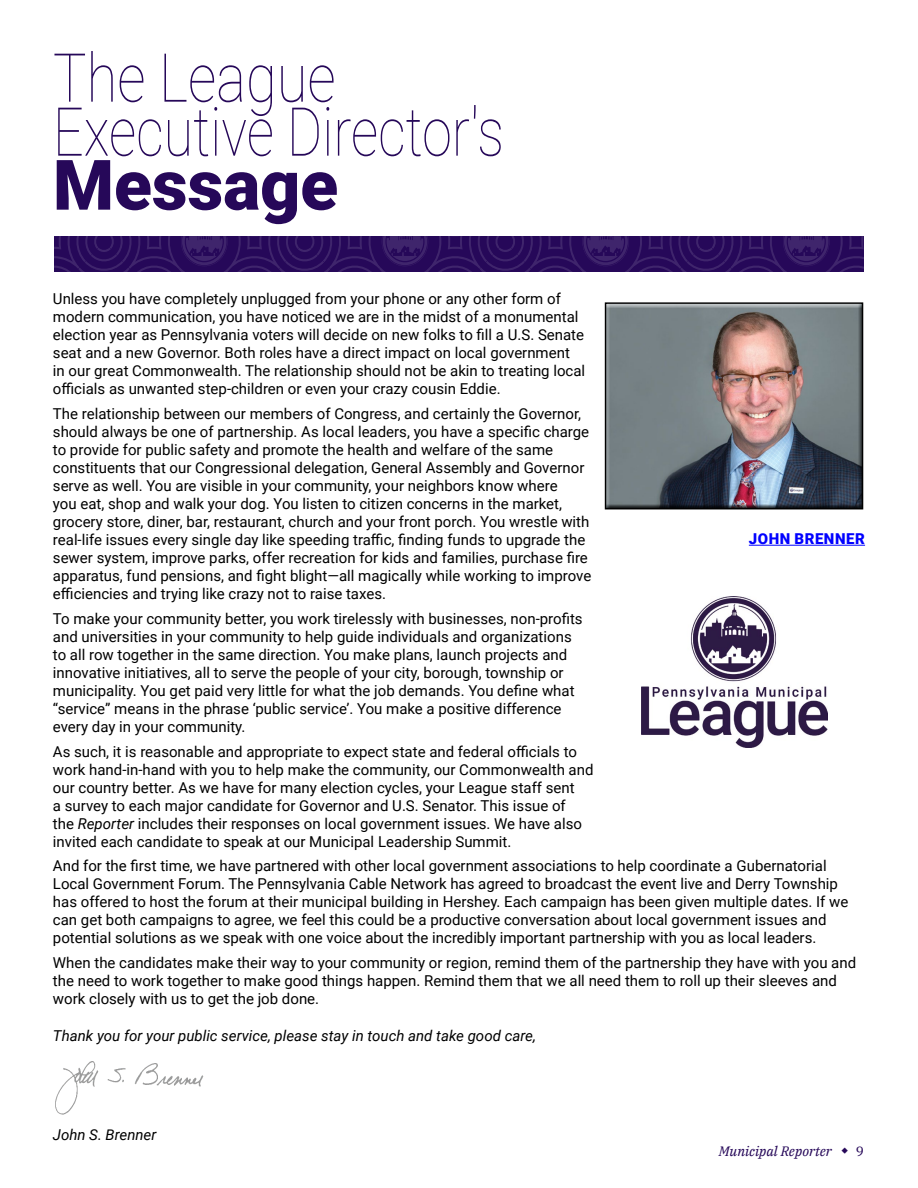
<style>
.page{position:relative;width:918px;height:1188px;background:#fff}
.page>*{position:absolute;margin:0;border:0;box-sizing:border-box;transform-origin:0 0}
.t1{font:900 69.6px "Roboto";color:#260859}
.t2{font:100 67.5px/54px "Roboto";color:#260859;scale:.83 1}
.t3{font:15px/18px "Roboto";color:#000}
.t4{font:italic 15px "Roboto";color:#000}
.t5{font:900 15px "Roboto";letter-spacing:.035em;color:#00f}
.t6{font:italic 13.5px "IBM Plex Serif";color:#260859}
.t7{font:13.5px "IBM Plex Serif";color:#260859}
.s1{font-style:italic}
</style>
<div class="page">
<svg style="left:54px;top:236px;width:810px;height:35px;background:#2d105e"></svg>
<div style="left:606px;top:303px;width:257px;height:206px;background:#000;opacity:.75"></div>
<div style="left:605px;top:302px;width:258px;height:207px;border:1px solid #000"></div>
<hr style="left:749px;top:545px;width:116px;height:1px;background:#00f">
<img style="left:641px;top:596px;width:186px;height:152px">
<img style="left:55px;top:1061px;width:149px;height:53px">
<h2 class="t2" style="left:53px;top:48px;width:545px">The League<br>Executive Director's</h2>
<h1 class="t1" style="left:53px;top:136px;width:287px">Message</h1>
<p class="t3" style="left:53px;top:289px;width:534px">Unless you have completely unplugged from your phone or any other form of modern communication, you have noticed we are in the midst of a monumental election year as Pennsylvania voters will decide on new folks to fill a U.S. Senate seat and a new Governor. Both roles have a direct impact on local government in our great Commonwealth. The relationship should not be akin to treating local officials as unwanted step-children or even your crazy cousin Eddie.</p>
<p class="t3" style="left:53px;top:404px;width:540px">The relationship between our members of Congress, and certainly the Governor, should always be one of partnership. As local leaders, you have a specific charge to provide for public safety and promote the health and welfare of the same constituents that our Congressional delegation, General Assembly and Governor serve as well. You are visible in your community, your neighbors know where<br>you eat, shop and walk your dog. You listen to citizen concerns in the market, grocery store, diner, bar, restaurant, church and your front porch. You wrestle with real-life issues every single day like speeding traffic, finding funds to upgrade the sewer system, improve parks, offer recreation for kids and families, purchase fire apparatus, fund pensions, and fight blight—all magically while working to improve efficiencies and trying like crazy not to raise taxes.</p>
<p class="t3" style="left:53px;top:609px;width:531px">To make your community better, you work tirelessly with businesses, non-profits and universities in your community to help guide individuals and organizations to all row together in the same direction. You make plans, launch projects and innovative initiatives, all to serve the people of your city, borough, township or municipality. You get paid very little for what the job demands. You define what “service” means in the phrase ‘public service’. You make a positive difference every day in your community.</p>
<p class="t3" style="left:53px;top:742px;width:542px">As such, it is reasonable and appropriate to expect state and federal officials to work hand-in-hand with you to help make the community, our Commonwealth and our country better. As we have for many election cycles, your League staff sent<br>a survey to each major candidate for Governor and U.S. Senator. This issue of<br>the <span class="s1">Reporter</span> includes their responses on local government issues. We have also invited each candidate to speak at our Municipal Leadership Summit.</p>
<p class="t3" style="left:53px;top:856px;width:797px">And for the first time, we have partnered with other local government associations to help coordinate a Gubernatorial Local Government Forum. The Pennsylvania Cable Network has agreed to broadcast the event live and Derry Township has offered to host the forum at their municipal building in Hershey. Each campaign has been given multiple dates. If we can get both campaigns to agree, we feel this could be a productive conversation about local government issues and potential solutions as we speak with one voice about the incredibly important partnership with you as local leaders.</p>
<p class="t3" style="left:53px;top:953px;width:805px">When the candidates make their way to your community or region, remind them of the partnership they have with you and the need to work together to make good things happen. Remind them that we all need them to roll up their sleeves and work closely with us to get the job done.</p>
<p class="t5" style="left:749px;top:528px;width:117px">JOHN BRENNER</p>
<p class="t4" style="left:53px;top:1025px;width:484px">Thank you for your public service, please stay in touch and take good care,</p>
<p class="t4" style="left:53px;top:1124px;width:105px">John S. Brenner</p>
<p class="t6" style="left:719px;top:1141px;width:115px">Municipal Reporter</p>
<p class="t7" style="left:856px;top:1141px;width:10px">9</p>
</div>
